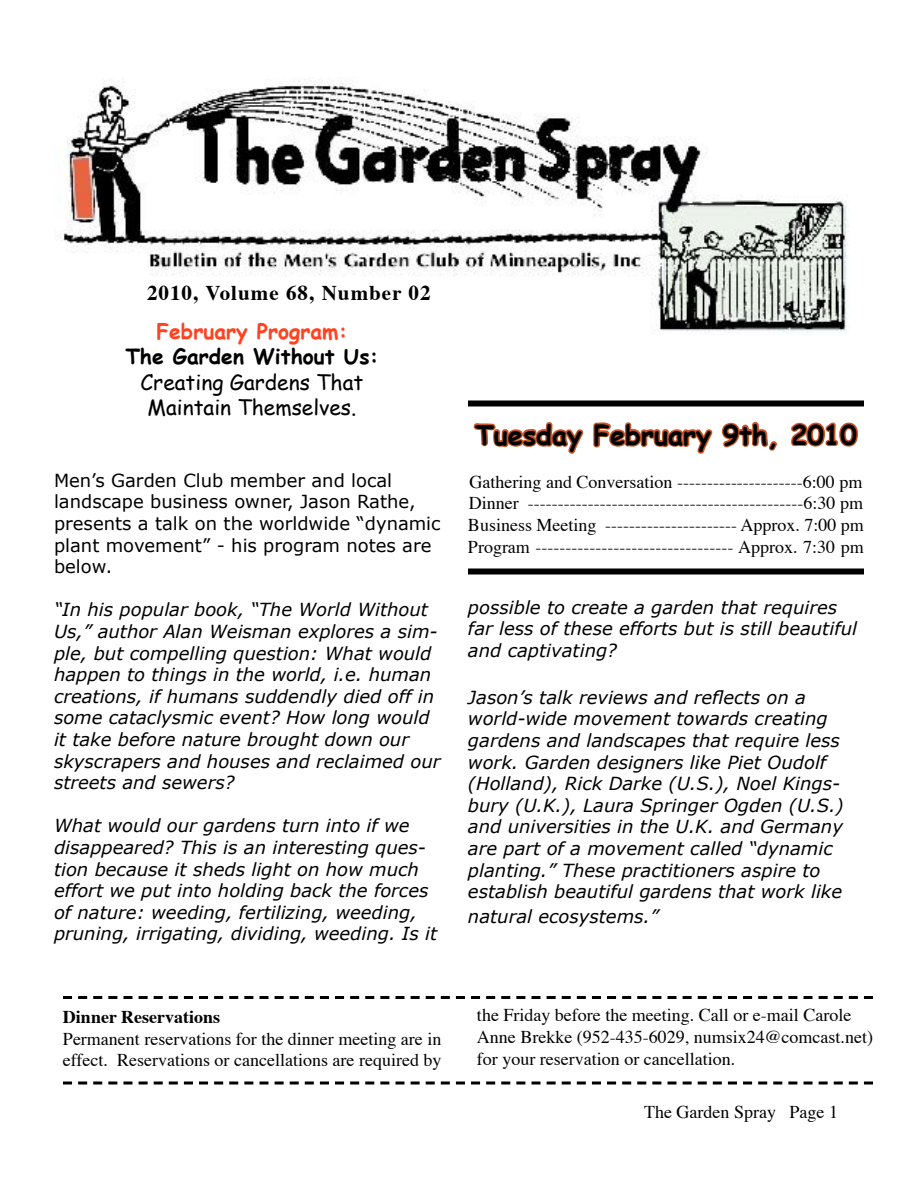
<style>
.page{position:relative;width:918px;height:1188px;background:#fff}
.page>*{position:absolute;margin:0;border:0;box-sizing:border-box;transform-origin:0 0}
.t1{font:700 27px "Comic Sans MS";color:#000}
.t2{font:21px "Comic Sans MS";color:#000}
.t3{font:700 21px "Times";letter-spacing:.05em;color:#000}
.t4{font:700 21px "Comic Sans MS";color:#000}
.t5{font:700 21px "Comic Sans MS";color:#ff4220}
.t6{font:italic 18px/21.6px "Verdana";color:#000}
.t7{font:18px/21.6px "Times";color:#000}
.t8{font:18px/21.6px "Verdana";color:#000}
.t9{font:700 18px "Times";color:#000}
</style>
<div class="page">
<img style="left:54px;top:79px;width:795px;height:254px">
<svg style="left:471px;top:304px;width:308px;height:150px"></svg>
<svg style="left:791px;top:422px;width:67px;height:25px"></svg>
<div style="left:468px;top:568px;width:396px;height:6px;background:#000"></div>
<div style="left:468px;top:400px;width:396px;height:6px;background:#000"></div>
<svg style="left:63px;top:996px;width:810px;height:3px"></svg>
<svg style="left:63px;top:1081px;width:810px;height:3px"></svg>
<p class="t3" style="left:147px;top:279px;width:285px">2010, Volume 68, Number 02</p>
<p class="t5" style="left:156px;top:316px;width:193px">February Program:</p>
<p class="t4" style="left:125px;top:341px;width:255px">The Garden Without Us:</p>
<p class="t2" style="left:141px;top:367px;width:224px">Creating Gardens That</p>
<p class="t2" style="left:148px;top:392px;width:210px">Maintain Themselves.</p>
<p class="t8" style="left:54px;top:469px;width:388px">Men’s Garden Club member and local landscape business owner, Jason Rathe, presents a talk on the worldwide “dynamic plant movement” - his program notes are below.</p>
<p class="t6" style="left:54px;top:599px;width:388px">“In his popular book, “The World Without Us,” author Alan Weisman explores a sim&shy;ple, but compelling question: What would happen to things in the world, i.e. human creations, if humans suddendly died off in some cataclysmic event? How long would it take before nature brought down our skyscrapers and houses and reclaimed our streets and sewers?</p>
<p class="t6" style="left:54px;top:815px;width:385px">What would our gardens turn into if we disappeared? This is an interesting ques&shy;tion because it sheds light on how much effort we put into holding back the forces of nature: weeding, fertilizing, weeding, pruning, irrigating, dividing, weeding. Is it</p>
<p class="t1" style="left:475px;top:415px;width:383px">Tuesday February 9th, 2010</p>
<p class="t7" style="left:470px;top:472px;width:394px">Gathering and Conversation ---------------------6:00 pm</p>
<p class="t7" style="left:469px;top:494px;width:396px">Dinner ----------------------------------------------6:30 pm</p>
<p class="t7" style="left:468px;top:515px;width:398px">Business Meeting ---------------------- Approx. 7:00 pm</p>
<p class="t7" style="left:468px;top:537px;width:398px">Program --------------------------------- Approx. 7:30 pm</p>
<p class="t6" style="left:468px;top:596px;width:391px">possible to create a garden that requires far less of these efforts but is still beautiful and captivating?</p>
<p class="t6" style="left:468px;top:686px;width:377px">Jason’s talk reviews and reflects on a world-wide movement towards creating gardens and landscapes that require less work. Garden designers like Piet Oudolf (Holland), Rick Darke (U.S.), Noel Kings&shy;bury (U.K.), Laura Springer Ogden (U.S.) and universities in the U.K. and Germany are part of a movement called “dynamic planting.” These practitioners aspire to establish beautiful gardens that work like</p>
<p class="t6" style="left:468px;top:905px;width:192px">natural ecosystems.”</p>
<p class="t9" style="left:63px;top:1005px;width:159px">Dinner Reservations</p>
<p class="t7" style="left:63px;top:1029px;width:380px">Permanent reservations for the dinner meeting are in effect. Reservations or cancellations are required by</p>
<p class="t7" style="left:477px;top:1006px;width:398px">the Friday before the meeting. Call or e-mail Carole<br>Anne Brekke (952-435-6029, numsix24@comcast.net) for your reservation or cancellation.</p>
<p class="t7" style="left:644px;top:1102px;width:195px">The Garden Spray Page 1</p>
</div>
